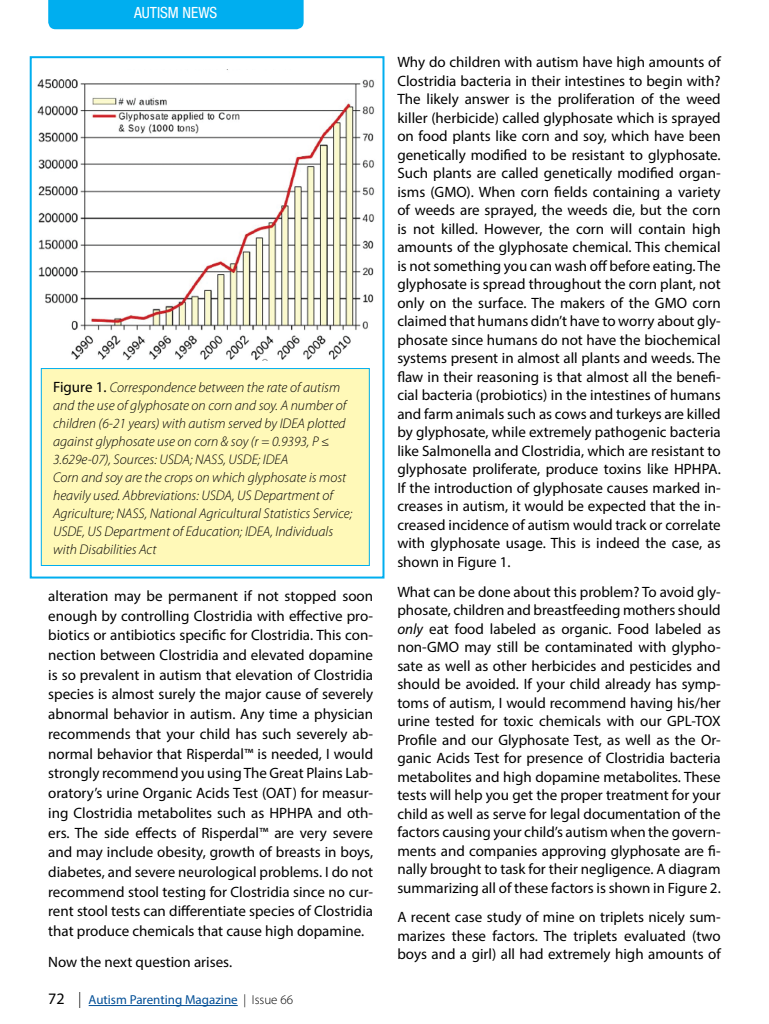
<style>
.page{position:relative;width:769px;height:1024px;background:#fff}
.page>*{position:absolute;margin:0;border:0;box-sizing:border-box;transform-origin:0 0}
.t1{font:condensed 15.5px "Helvetica Neue LT Std";color:#fff}
.t2{font:15px/18.5px "Myriad Pro";color:#000;text-align:justify}
.t3{font:italic 300 14px/18px "Myriad Pro";color:#000}
.t4{font:13px "Myriad Pro";color:#004e96}
.s1{font-weight:400;font-style:normal;font-size:15px}
.s2{font-size:16px;color:#000}
.s3{font-weight:300;font-size:16px;color:#000}
.s4{font-weight:300;color:#000}
.s5{font-style:italic}
</style>
<div class="page">
<div style="left:30px;top:56px;width:354px;height:522px;border:2px solid #00aeef"></div>
<img style="left:37px;top:79px;width:338px;height:282px">
<div style="left:41px;top:368px;width:328px;height:197px;background:#fff9b8"></div>
<div style="left:41px;top:368px;width:328px;height:198px;border:1px solid #00aeef"></div>
<div style="left:48px;top:0;width:255px;height:29px;background:#00aeef"></div>
<hr style="left:89px;top:1005px;width:149px;height:1px;background:#004e96">
<p class="t1" style="left:134px;top:4px;width:85px">AUTISM NEWS</p>
<p class="t3" style="left:53px;top:378px;width:300px"><span class="s1">Figure 1.</span> Correspondence between the rate of autism and the use of glyphosate on corn and soy. A number of children (6-21 years) with autism served by IDEA plotted against glyphosate use on corn &amp; soy (r = 0.9393, P ≤ 3.629e-07), Sources: USDA; NASS, USDE; IDEA<br>Corn and soy are the crops on which glyphosate is most heavily used. Abbreviations: USDA, US Department of Agriculture; NASS, National Agricultural Statistics Service; USDE, US Department of Education; IDEA, Individuals with Disabilities Act</p>
<p class="t2" style="left:48px;top:586px;width:326px;line-height:19.7px">alteration may be permanent if not stopped soon enough by controlling Clostridia with effective pro&shy;biotics or antibiotics specific for Clostridia. This con&shy;nection between Clostridia and elevated dopamine is so prevalent in autism that elevation of Clostridia species is almost surely the major cause of severely abnormal behavior in autism. Any time a physician recommends that your child has such severely ab&shy;normal behavior that Risperdal™ is needed, I would strongly recommend you using The Great Plains Lab&shy;oratory’s urine Organic Acids Test (OAT) for measur&shy;ing Clostridia metabolites such as HPHPA and oth&shy;ers. The side effects of Risperdal™ are very severe and may include obesity, growth of breasts in boys, diabetes, and severe neurological problems. I do not recommend stool testing for Clostridia since no cur&shy;rent stool tests can differentiate species of Clostridia that produce chemicals that cause high dopamine.</p>
<p class="t2" style="left:48px;top:953px;width:185px">Now the next question arises.</p>
<p class="t4" style="left:48px;top:992px;width:246px"><span class="s2">72</span> <span class="s3">|</span> Autism Parenting Magazine <span class="s4">| Issue 66</span></p>
<p class="t2" style="left:397px;top:53px;width:325px">Why do children with autism have high amounts of Clostridia bacteria in their intestines to begin with?<br>The likely answer is the proliferation of the weed killer (herbicide) called glyphosate which is sprayed on food plants like corn and soy, which have been genetically modified to be resistant to glyphosate.<br>Such plants are called genetically modified organ&shy;isms (GMO). When corn fields containing a variety of weeds are sprayed, the weeds die, but the corn is not killed. However, the corn will contain high amounts of the glyphosate chemical. This chemical is not something you can wash off before eating. The glyphosate is spread throughout the corn plant, not only on the surface. The makers of the GMO corn claimed that humans didn’t have to worry about gly&shy;phosate since humans do not have the biochemical systems present in almost all plants and weeds. The flaw in their reasoning is that almost all the benefi&shy;cial bacteria (probiotics) in the intestines of humans and farm animals such as cows and turkeys are killed by glyphosate, while extremely pathogenic bacteria like Salmonella and Clostridia, which are resistant to glyphosate proliferate, produce toxins like HPHPA.<br>If the introduction of glyphosate causes marked in&shy;creases in autism, it would be expected that the in&shy;creased incidence of autism would track or correlate with glyphosate usage. This is indeed the case, as shown in Figure 1.</p>
<p class="t2" style="left:397px;top:582px;width:325px">What can be done about this problem? To avoid gly&shy;phosate, children and breastfeeding mothers should <span class="s5">only</span> eat food labeled as organic. Food labeled as non-GMO may still be contaminated with glypho&shy;sate as well as other herbicides and pesticides and should be avoided. If your child already has symp&shy;toms of autism, I would recommend having his/her urine tested for toxic chemicals with our GPL-TOX Profile and our Glyphosate Test, as well as the Or&shy;ganic Acids Test for presence of Clostridia bacteria metabolites and high dopamine metabolites. These tests will help you get the proper treatment for your child as well as serve for legal documentation of the factors causing your child’s autism when the govern&shy;ments and companies approving glyphosate are fi&shy;nally brought to task for their negligence. A diagram summarizing all of these factors is shown in Figure 2.</p>
<p class="t2" style="left:397px;top:908px;width:325px">A recent case study of mine on triplets nicely sum&shy;marizes these factors. The triplets evaluated (two boys and a girl) all had extremely high amounts of</p>
</div>
